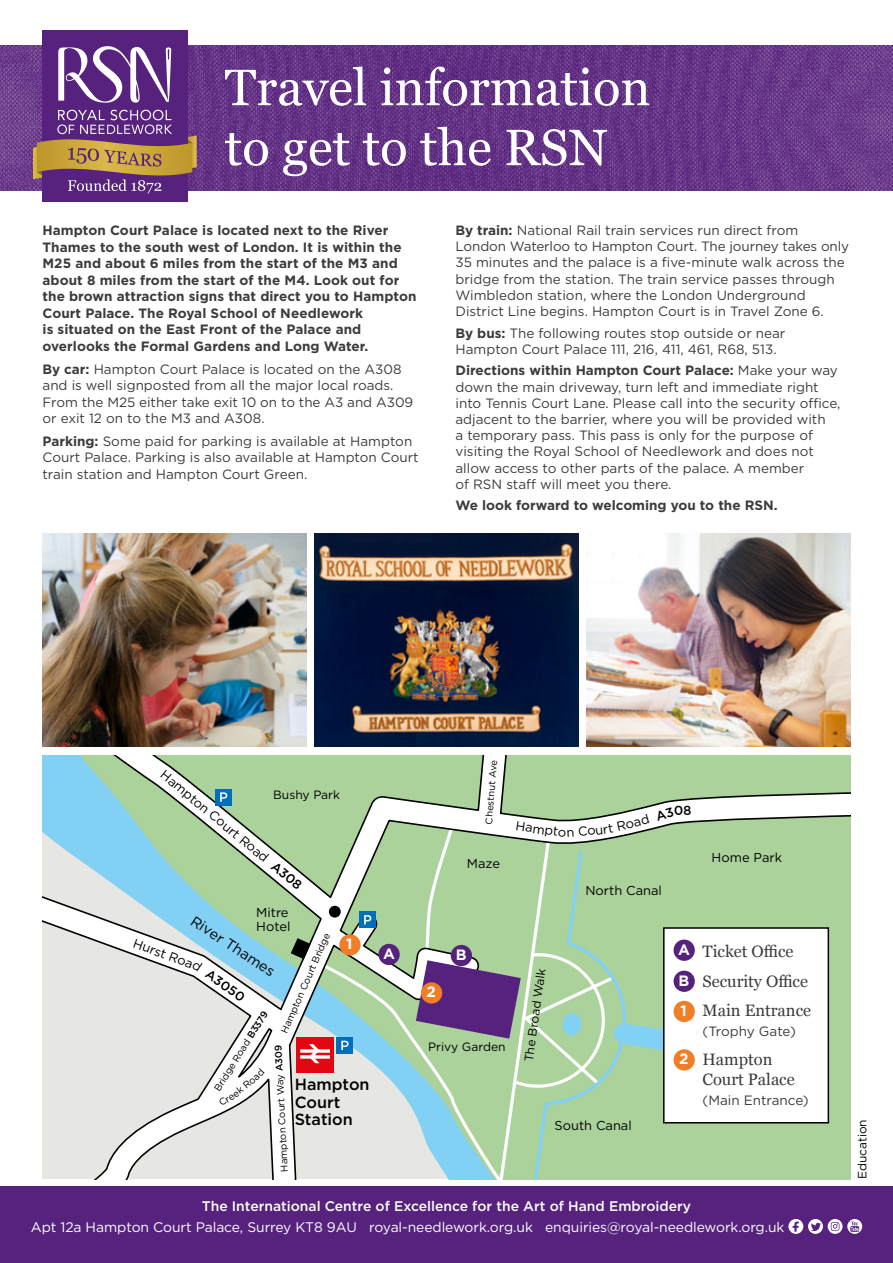
<style>
.page{position:relative;width:893px;height:1263px;background:#fff}
.page>*{position:absolute;margin:0;border:0;box-sizing:border-box;transform-origin:0 0}
.t1{font:51px/60px "Georgia";color:#fff}
.t2{font:16.5px/29.4px "Georgia";color:#3c3c3b}
.t3{font:500 16.2px/17.7px "Gotham";color:#000}
.t4{font:700 15px/31px "Gotham";color:#fff}
.t5{font:14.55px "Gotham";color:#000}
.t6{font:13.8px "Gotham";letter-spacing:-.005em;color:#fff}
.t7{font:500 13.8px "Gotham";color:#fff}
.t8{font:13.5px/16.2px "Gotham";color:#3c3c3b}
.t9{font:700 13.5px/16.5px "Gotham";letter-spacing:.005em;color:#3c3c3b}
.t10{font:12.9px/14.5px "Gotham";color:#000}
.t11{font:500 12.9px "Gotham";color:#000}
.t12{font:12.15px "Gotham";color:#000}
.t13{font:12px "Gotham";color:#000}
.t14{font:9.75px "Gotham";color:#000}
.t15{font:9.6px "Gotham";color:#000}
.s1{font-weight:700}
.s2{font-weight:500}
.s3{font-weight:400}
</style>
<div class="page">
<div style="left:0;top:1186px;width:893px;height:77px;background:#56227d"></div>
<img style="left:0;top:46px;width:893px;height:144px">
<svg style="left:847px;top:1219px;width:15px;height:15px"></svg>
<svg style="left:850px;top:1221px;width:9px;height:11px"></svg>
<div style="left:788px;top:1219px;width:15px;height:15px;background:#fff;border-radius:50%"></div>
<svg style="left:793px;top:1221px;width:6px;height:11px"></svg>
<svg style="left:828px;top:1219px;width:15px;height:15px"></svg>
<svg style="left:831px;top:1222px;width:8px;height:9px"></svg>
<svg style="left:808px;top:1219px;width:15px;height:15px"></svg>
<svg style="left:43px;top:756px;width:807px;height:423px;background:#c0d9c4"></svg>
<div style="left:215px;top:789px;width:17px;height:16px;background:#006fb9"></div>
<svg style="left:220px;top:792px;width:7px;height:10px"></svg>
<div style="left:664px;top:928px;width:164px;height:195px;background:#fff"></div>
<div style="left:663px;top:927px;width:166px;height:196px;border:2px solid #000"></div>
<div style="left:42px;top:31px;width:145px;height:171px;background:#56227d"></div>
<svg style="left:58px;top:46px;width:113px;height:57px"></svg>
<svg style="left:33px;top:110px;width:164px;height:84px"></svg>
<img style="left:43px;top:534px;width:263px;height:212px">
<img style="left:587px;top:534px;width:263px;height:212px">
<img style="left:315px;top:534px;width:263px;height:212px">
<svg style="left:219px;top:1068px;width:46px;height:38px"></svg>
<svg style="left:291px;top:805px;width:465px;height:374px"></svg>
<h1 class="t1" style="left:225px;top:55px;width:427px">Travel information to get to the RSN</h1>
<p class="t9" style="left:43px;top:222px;width:375px">Hampton Court Palace is located next to the River Thames to the south west of London. It is within the M25 and about 6 miles from the start of the M3 and about 8 miles from the start of the M4. Look out for the brown attraction signs that direct you to Hampton Court Palace. The Royal School of Needlework<br>is situated on the East Front of the Palace and overlooks the Formal Gardens and Long Water.</p>
<p class="t8" style="left:43px;top:360px;width:372px"><span class="s1">By car:</span> Hampton Court Palace is located on the A308 and is well signposted from all the major local roads.<br>From the M25 either take exit 10 on to the A3 and A309 or exit 12 on to the M3 and A308.</p>
<p class="t8" style="left:43px;top:433px;width:378px"><span class="s1">Parking:</span> Some paid for parking is available at Hampton<br>Court Palace. Parking is also available at Hampton Court train station and Hampton Court Green.</p>
<p class="t8" style="left:455px;top:222px;width:395px"><span class="s1">By train:</span> National Rail train services run direct from London Waterloo to Hampton Court. The journey takes only 35 minutes and the palace is a five-minute walk across the bridge from the station. The train service passes through Wimbledon station, where the London Underground District Line begins. Hampton Court is in Travel Zone 6.</p>
<p class="t8" style="left:455px;top:324px;width:331px"><span class="s1">By bus:</span> The following routes stop outside or near<br>Hampton Court Palace 111, 216, 411, 461, R68, 513.</p>
<p class="t8" style="left:455px;top:362px;width:387px"><span class="s1">Directions within Hampton Court Palace:</span> Make your way down the main driveway, turn left and immediate right into Tennis Court Lane. Please call into the security office, adjacent to the barrier, where you will be provided with<br>a temporary pass. This pass is only for the purpose of visiting the Royal School of Needlework and does not allow access to other parts of the palace. A member<br>of RSN staff will meet you there.</p>
<p class="t9" style="left:455px;top:497px;width:324px">We look forward to welcoming you to the RSN.</p>
<p class="t10" style="left:167px;top:767px;width:180px;rotate:39deg">Hampton Court Road <span class="s2">A308</span></p>
<p class="t12" style="left:273px;top:787px;width:68px">Bushy Park</p>
<p class="t10" style="left:256px;top:905px;width:36px">Mitre<br>Hotel</p>
<p class="t5" style="left:197px;top:912px;width:99px;rotate:33deg">River Thames</p>
<p class="t14" style="left:278px;top:1030px;width:110px;rotate:-66deg">Hampton Court Bridg e</p>
<p class="t4" style="left:346px;top:928px;width:8px">1</p>
<p class="t10" style="left:136px;top:935px;width:64px;rotate:20deg">Hurst Roa</p>
<p class="t11" style="left:199px;top:956px;width:62px;rotate:35deg"><span class="s3">d</span> A3050</p>
<p class="t15" style="left:211px;top:1087px;width:94px;rotate:-58deg">Bridg e Road <span class="s2">B3379</span></p>
<p class="t14" style="left:278px;top:1172px;width:129px;rotate:-93deg">Hampton Court Way <span class="s2">A309</span></p>
<p class="t3" style="left:295px;top:1075px;width:76px">Hampton<br>Court<br>Station</p>
<p class="t14" style="left:482px;top:824px;width:66px;rotate:-85deg">Chestnut A ve</p>
<p class="t10" style="left:467px;top:856px;width:35px">Maze</p>
<p class="t10" style="left:517px;top:818px;width:53px;rotate:8deg">Hampto</p>
<p class="t10" style="left:585px;top:883px;width:78px">North Canal</p>
<p class="t10" style="left:712px;top:850px;width:72px">Home Park</p>
<p class="t4" style="left:383px;top:938px;width:13px">A</p>
<p class="t4" style="left:678px;top:934px;width:13px">A<br>B</p>
<p class="t4" style="left:456px;top:939px;width:12px">B</p>
<p class="t13" style="left:521px;top:1060px;width:96px;rotate:-82deg">The Broad Walk</p>
<p class="t4" style="left:427px;top:976px;width:11px">2</p>
<p class="t4" style="left:680px;top:995px;width:8px">1</p>
<p class="t12" style="left:428px;top:1039px;width:79px">Privy Garden</p>
<p class="t4" style="left:679px;top:1043px;width:11px">2</p>
<p class="t10" style="left:554px;top:1118px;width:79px">South Canal</p>
<p class="t2" style="left:702px;top:936px;width:110px">Ticket Office<br>Security Office<br>Main Entrance</p>
<p class="t8" style="left:702px;top:1023px;width:95px">(Trophy Gate)</p>
<p class="t2" style="left:702px;top:1049px;width:94px;line-height:19.8px">Hampton<br>Court Palace</p>
<p class="t8" style="left:702px;top:1092px;width:108px">(Main Entrance)</p>
<p class="t7" style="left:202px;top:1197px;width:491px">The International Centre of Excellence for the Art of Hand Embroidery</p>
<p class="t6" style="left:31px;top:1219px;width:755px">Apt 12a Hampton Court Palace, Surrey KT8 9AU royal-needlework.org.uk enquiries@royal-needlework.org.uk</p>
<p class="t13" style="left:854px;top:1179px;width:62px;rotate:-90deg">Education</p>
</div>
